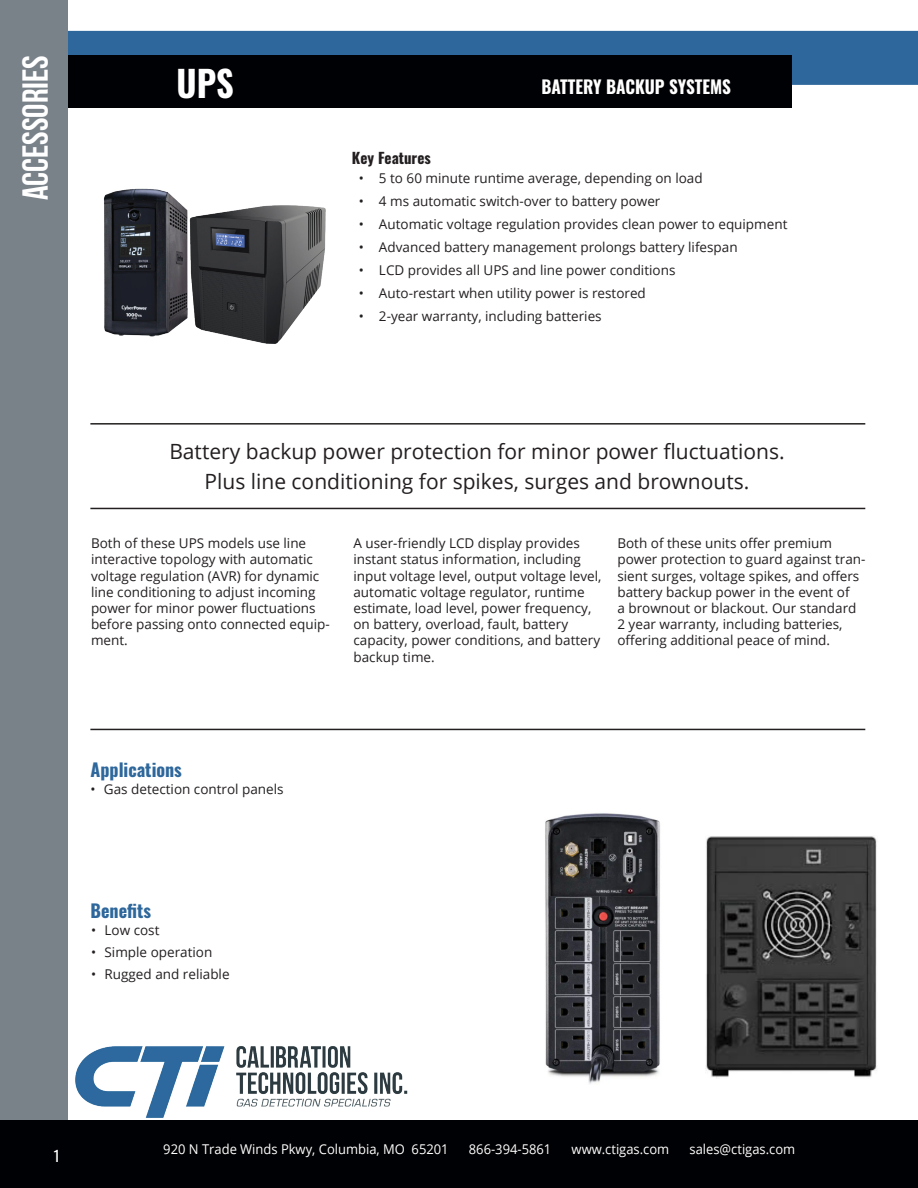
<style>
.page{position:relative;width:918px;height:1188px;background:#fff}
.page>*{position:absolute;margin:0;border:0;box-sizing:border-box;transform-origin:0 0}
.t1{font:700 36px "Bebas Neue";color:#fff}
.Text_Arial{font:700 36px "Oswald";color:#fff;scale:.95 1}
.Open_Sans_16{font:21px "Open Sans";color:#231f20}
.t2{font:700 18px "Oswald";color:#2e679b}
.Text_Arial-2{font:700 18px "Oswald";color:#fff;scale:.95 1}
.t3{font:700 15px "Oswald";color:#231f20}
.t4{font:15px "Oswald";color:#fff}
.t5{font:13.5px/16.2px "Open Sans";color:#231f20}
.t6{font:13.5px "Open Sans";color:#fff;scale:.96 1}
</style>
<div class="page">
<div style="left:0;top:31px;width:918px;height:54px;background:#2e679b"></div>
<div style="left:64px;top:56px;width:727px;height:52px;background:#000104"></div>
<div style="left:0;top:0;width:68px;height:1188px;background:#7a8289"></div>
<div style="left:0;top:1120px;width:918px;height:68px;background:#000104"></div>
<hr style="left:90px;top:423px;width:775px;height:2px;background:#231f20">
<hr style="left:90px;top:508px;width:775px;height:1px;background:#231f20">
<hr style="left:90px;top:729px;width:775px;height:1px;background:#231f20">
<img style="left:75px;top:1046px;width:333px;height:72px">
<img style="left:104px;top:188px;width:81px;height:149px">
<img style="left:185px;top:205px;width:141px;height:139px">
<img style="left:705px;top:836px;width:172px;height:242px">
<img style="left:545px;top:813px;width:115px;height:271px">
<h1 class="t1" style="left:16px;top:200px;width:146px;rotate:-90deg">ACCESSORIES</h1>
<p class="Text_Arial" style="left:176px;top:65px;width:62px">UPS</p>
<p class="Text_Arial-2" style="left:541px;top:77px;width:201px">BATTERY BACKUP SYSTEMS</p>
<p class="t3" style="left:352px;top:150px;width:80px">Key Features</p>
<p class="t5" style="left:359px;top:170px;width:345px">• 5 to 60 minute runtime average, depending on load</p>
<p class="t5" style="left:359px;top:193px;width:303px">• 4 ms automatic switch-over to battery power</p>
<p class="t5" style="left:359px;top:216px;width:430px">• Automatic voltage regulation provides clean power to equipment</p>
<p class="t5" style="left:359px;top:239px;width:380px">• Advanced battery management prolongs battery lifespan</p>
<p class="t5" style="left:359px;top:262px;width:318px">• LCD provides all UPS and line power conditions</p>
<p class="t5" style="left:359px;top:284px;width:289px">• Auto-restart when utility power is restored</p>
<p class="t5" style="left:359px;top:307px;width:244px">• 2-year warranty, including batteries</p>
<p class="Open_Sans_16" style="left:169px;top:437px;width:617px">Battery backup power protection for minor power fluctuations.</p>
<p class="Open_Sans_16" style="left:205px;top:467px;width:546px">Plus line conditioning for spikes, surges and brownouts.</p>
<p class="t5" style="left:91px;top:535px;width:240px">Both of these UPS models use line interactive topology with automatic voltage regulation (AVR) for dynamic line conditioning to adjust incoming power for minor power fluctuations before passing onto connected equip&shy;ment.</p>
<p class="t5" style="left:353px;top:535px;width:250px">A user-friendly LCD display provides instant status information, including input voltage level, output voltage level, automatic voltage regulator, runtime estimate, load level, power frequency, on battery, overload, fault, battery capacity, power conditions, and battery backup time.</p>
<p class="t5" style="left:617px;top:535px;width:250px">Both of these units offer premium power protection to guard against tran&shy;sient surges, voltage spikes, and offers battery backup power in the event of<br>a brownout or blackout. Our standard 2 year warranty, including batteries, offering additional peace of mind.</p>
<h3 class="t2" style="left:91px;top:760px;width:93px">Applications</h3>
<p class="t5" style="left:90px;top:780px;width:195px">• Gas detection control panels</p>
<h3 class="t2" style="left:91px;top:902px;width:62px">Benefits</h3>
<p class="t5" style="left:91px;top:922px;width:70px">• Low cost</p>
<p class="t5" style="left:91px;top:944px;width:123px">• Simple operation</p>
<p class="t5" style="left:91px;top:965px;width:140px">• Rugged and reliable</p>
<p class="t4" style="left:54px;top:1142px;width:7px">1</p>
<p class="t6" style="left:163px;top:1140px;width:299px">920 N Trade Winds Pkwy, Columbia, MO 65201</p>
<p class="t6" style="left:469px;top:1140px;width:87px">866-394-5861</p>
<p class="t6" style="left:572px;top:1140px;width:103px">www.ctigas.com</p>
<p class="t6" style="left:690px;top:1140px;width:112px">sales@ctigas.com</p>
</div>
